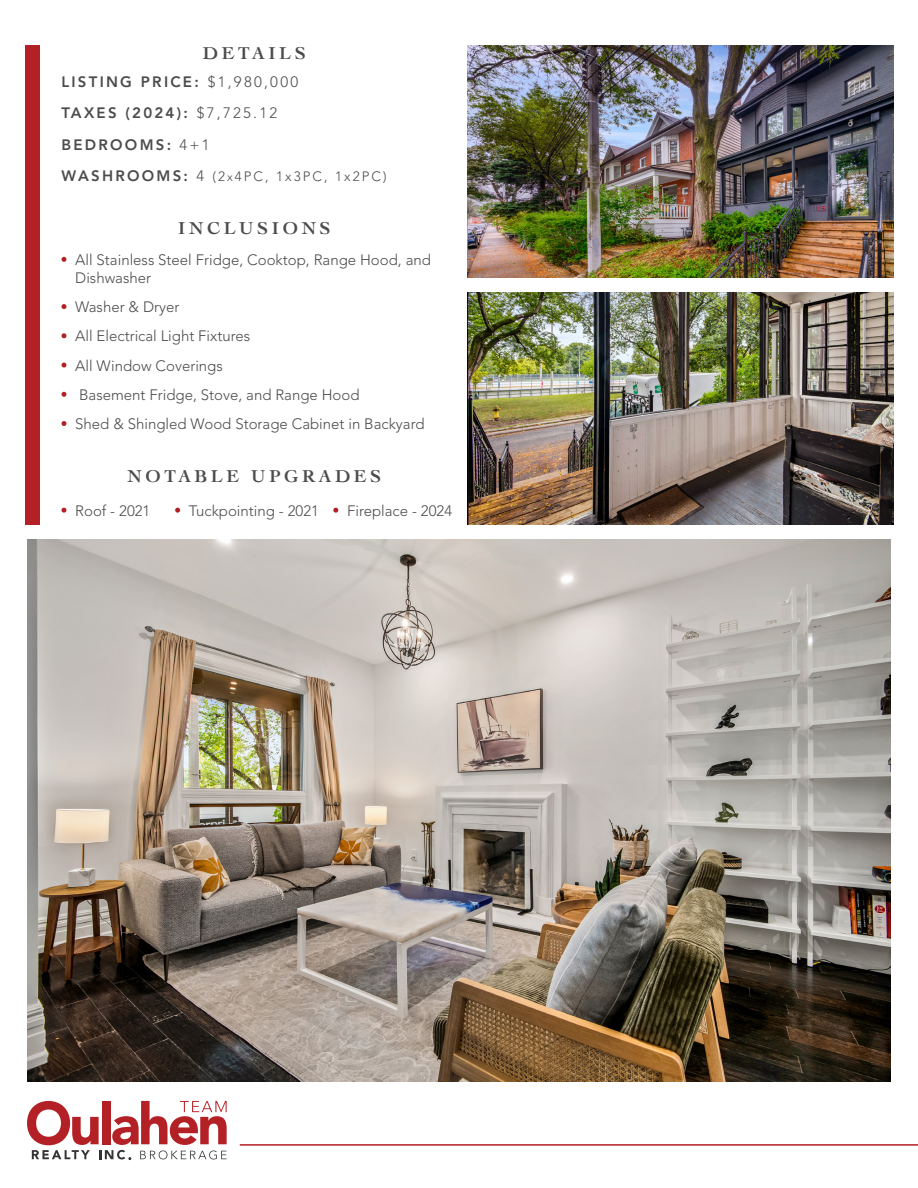
<style>
.page{position:relative;width:918px;height:1188px;background:#fff}
.page>*{position:absolute;margin:0;border:0;box-sizing:border-box;transform-origin:0 0}
.t1{font:700 18px "Cochin";letter-spacing:.2em;color:#4b4c4d}
.t2{font:300 15px/18px "Avenir LT Std";color:#4b4c4d}
.t3{font:800 15px "Avenir LT Std";letter-spacing:.15em;color:#4b4c4d}
.t4{font:300 13.5px "Avenir LT Std";letter-spacing:.15em;color:#4b4c4d}
.s1{font-weight:300}
.s2{font-weight:800;font-size:15px}
.s3{font-size:15px}
.s4{font-size:12px}
</style>
<div class="page">
<hr style="left:240px;top:1144px;width:678px;height:2px;background:#b11f25">
<svg style="left:27px;top:1101px;width:200px;height:59px"></svg>
<img style="left:467px;top:45px;width:427px;height:232px">
<img style="left:27px;top:540px;width:864px;height:541px">
<img style="left:467px;top:293px;width:427px;height:232px">
<div style="left:26px;top:45px;width:14px;height:480px;background:#b32126"></div>
<svg style="left:61px;top:257px;width:5px;height:5px"></svg>
<svg style="left:61px;top:392px;width:5px;height:5px"></svg>
<svg style="left:61px;top:421px;width:5px;height:5px"></svg>
<svg style="left:61px;top:363px;width:5px;height:5px"></svg>
<svg style="left:61px;top:333px;width:5px;height:5px"></svg>
<svg style="left:61px;top:304px;width:5px;height:5px"></svg>
<svg style="left:61px;top:508px;width:5px;height:5px"></svg>
<svg style="left:333px;top:508px;width:5px;height:5px"></svg>
<svg style="left:175px;top:508px;width:5px;height:5px"></svg>
<p class="t1" style="left:203px;top:41px;width:104px">DETAILS</p>
<p class="t3" style="left:62px;top:72px;width:238px">LISTING PRICE: <span class="s1">$1,980,000</span></p>
<p class="t3" style="left:62px;top:104px;width:217px">TAXES (2024): <span class="s1">$7,725.12</span></p>
<p class="t3" style="left:62px;top:135px;width:150px">BEDROOMS: <span class="s1">4+1</span></p>
<p class="t4" style="left:62px;top:168px;width:327px"><span class="s2">WASHROOMS:</span> <span class="s3">4</span> (2<span class="s4">x</span>4PC, 1x3PC, 1x2PC)</p>
<p class="t1" style="left:178px;top:216px;width:154px">INCLUSIONS</p>
<p class="t2" style="left:75px;top:251px;width:357px">All Stainless Steel Fridge, Cooktop, Range Hood, and<br>Dishwasher</p>
<p class="t2" style="left:75px;top:298px;width:106px">Washer &amp; Dryer</p>
<p class="t2" style="left:75px;top:327px;width:176px">All Electrical Light Fixtures</p>
<p class="t2" style="left:75px;top:357px;width:149px">All Window Coverings</p>
<p class="t2" style="left:79px;top:386px;width:282px">Basement Fridge, Stove, and Range Hood</p>
<p class="t2" style="left:75px;top:415px;width:351px">Shed &amp; Shingled Wood Storage Cabinet in Backyard</p>
<p class="t1" style="left:128px;top:464px;width:255px">NOTABLE UPGRADES</p>
<p class="t2" style="left:75px;top:502px;width:77px">Roof - 2021</p>
<p class="t2" style="left:189px;top:502px;width:132px">Tuckpointing - 2021</p>
<p class="t2" style="left:347px;top:502px;width:107px">Fireplace - 2024</p>
</div>
